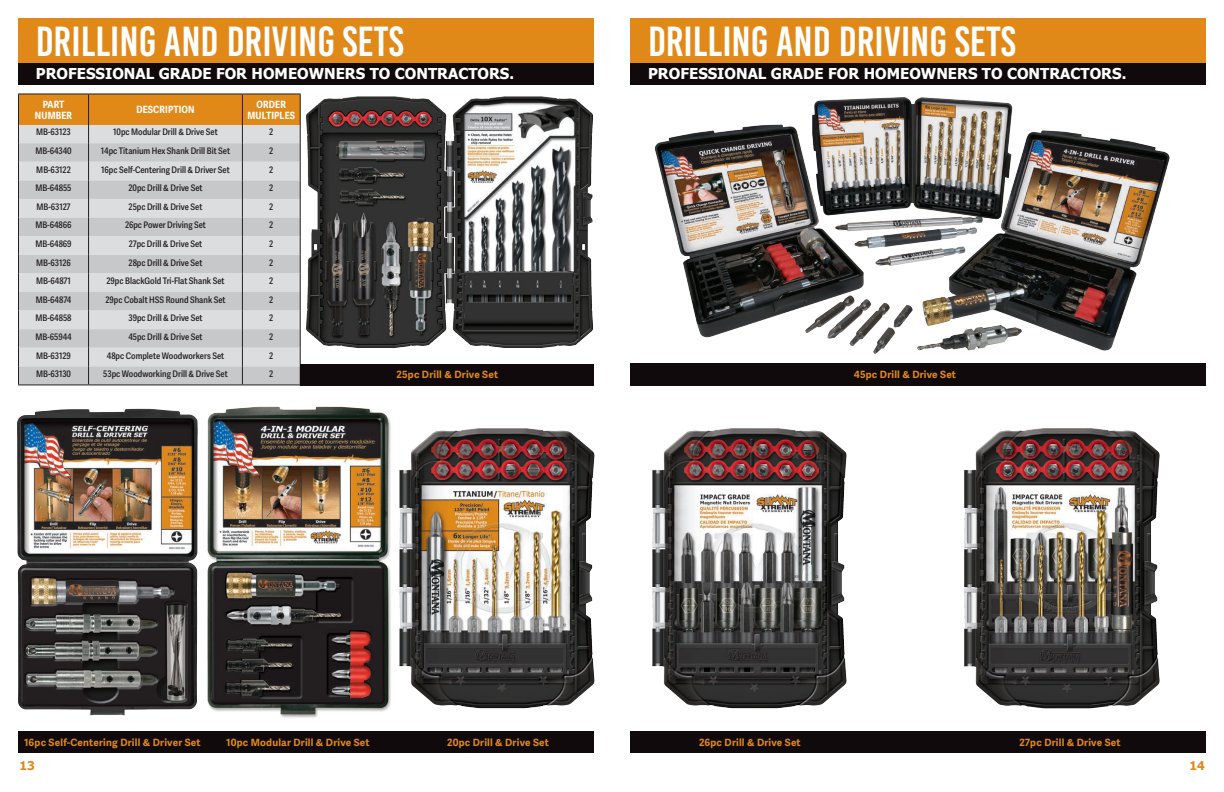
<style>
.page{position:relative;width:1224px;height:792px;background:#fff}
.page>*{position:absolute;margin:0;border:0;box-sizing:border-box;transform-origin:0 0}
.t1{font:42px "Bebas Kai";color:#fff}
.Sub_Heading{font:700 15px "Tahoma";color:#fff}
.t2{font:700 12px "Tahoma";color:#e08918}
.FEATURES___BENEFITS{font:700 10px "Adelle Sans";letter-spacing:.02em;color:#e08918}
.Table_Header{font:700 10px "Adelle Sans Cnd";letter-spacing:.01em;color:#fff}
.Table_Body_Text{font:600 9px "Adelle Sans Cnd";color:#231f20}
</style>
<div class="page">
<div style="left:18px;top:18px;width:576px;height:66px;background:#e08918"></div>
<div style="left:630px;top:18px;width:576px;height:66px;background:#e08918"></div>
<div style="left:18px;top:63px;width:576px;height:21px;background:#110a0c"></div>
<div style="left:630px;top:63px;width:576px;height:21px;background:#110a0c"></div>
<hr style="left:18px;top:93px;width:71px;height:1px;background:#231f20">
<hr style="left:89px;top:93px;width:153px;height:1px;background:#231f20">
<hr style="left:242px;top:93px;width:59px;height:1px;background:#231f20">
<hr style="left:18px;top:384px;width:71px;height:1px;background:#231f20">
<hr style="left:89px;top:384px;width:153px;height:1px;background:#231f20">
<hr style="left:242px;top:384px;width:59px;height:1px;background:#231f20">
<svg style="left:18px;top:94px;width:283px;height:290px;background:#cfc7bd"></svg>
<div style="left:18px;top:731px;width:576px;height:22px;background:#110a0c"></div>
<div style="left:301px;top:364px;width:293px;height:21px;background:#110a0c"></div>
<img style="left:300px;top:84px;width:294px;height:277px">
<img style="left:399px;top:428px;width:196px;height:281px">
<img style="left:17px;top:408px;width:181px;height:308px">
<img style="left:207px;top:406px;width:184px;height:312px">
<img style="left:652px;top:428px;width:195px;height:281px">
<div style="left:630px;top:363px;width:576px;height:22px;background:#110a0c"></div>
<div style="left:630px;top:731px;width:576px;height:22px;background:#110a0c"></div>
<img style="left:630px;top:84px;width:576px;height:270px">
<img style="left:964px;top:428px;width:196px;height:281px">
<p class="t1" style="left:36px;top:19px;width:369px">DRILLING AND DRIVING SETS</p>
<p class="Sub_Heading" style="left:36px;top:63px;width:480px">PROFESSIONAL GRADE FOR HOMEOWNERS TO CONTRACTORS.</p>
<p class="Table_Header" style="left:43px;top:98px;width:23px">PART</p>
<p class="Table_Header" style="left:35px;top:109px;width:39px">NUMBER</p>
<p class="Table_Header" style="left:136px;top:104px;width:60px">DESCRIPTION</p>
<p class="Table_Header" style="left:257px;top:98px;width:31px">ORDER</p>
<p class="Table_Header" style="left:248px;top:109px;width:49px">MULTIPLES</p>
<p class="Table_Body_Text" style="left:36px;top:127px;width:36px">MB-63123</p>
<p class="Table_Body_Text" style="left:113px;top:127px;width:106px">10pc Modular Drill &amp; Drive Set</p>
<p class="Table_Body_Text" style="left:269px;top:127px;width:6px">2</p>
<p class="Table_Body_Text" style="left:35px;top:145px;width:38px">MB-64340</p>
<p class="Table_Body_Text" style="left:101px;top:145px;width:131px">14pc Titanium Hex Shank Drill Bit Set</p>
<p class="Table_Body_Text" style="left:269px;top:145px;width:6px">2</p>
<p class="Table_Body_Text" style="left:36px;top:164px;width:36px">MB-63122</p>
<p class="Table_Body_Text" style="left:101px;top:164px;width:130px">16pc Self-Centering Drill &amp; Driver Set</p>
<p class="Table_Body_Text" style="left:269px;top:164px;width:6px">2</p>
<p class="Table_Body_Text" style="left:36px;top:183px;width:38px">MB-64855</p>
<p class="Table_Body_Text" style="left:128px;top:183px;width:76px">20pc Drill &amp; Drive Set</p>
<p class="Table_Body_Text" style="left:269px;top:183px;width:6px">2</p>
<p class="Table_Body_Text" style="left:36px;top:201px;width:36px">MB-63127</p>
<p class="Table_Body_Text" style="left:129px;top:201px;width:75px">25pc Drill &amp; Drive Set</p>
<p class="Table_Body_Text" style="left:269px;top:201px;width:6px">2</p>
<p class="Table_Body_Text" style="left:35px;top:220px;width:38px">MB-64866</p>
<p class="Table_Body_Text" style="left:125px;top:220px;width:83px">26pc Power Driving Set</p>
<p class="Table_Body_Text" style="left:269px;top:220px;width:6px">2</p>
<p class="Table_Body_Text" style="left:35px;top:238px;width:38px">MB-64869</p>
<p class="Table_Body_Text" style="left:129px;top:238px;width:75px">27pc Drill &amp; Drive Set</p>
<p class="Table_Body_Text" style="left:269px;top:238px;width:6px">2</p>
<p class="Table_Body_Text" style="left:36px;top:257px;width:36px">MB-63126</p>
<p class="Table_Body_Text" style="left:129px;top:257px;width:75px">28pc Drill &amp; Drive Set</p>
<p class="Table_Body_Text" style="left:269px;top:257px;width:6px">2</p>
<p class="Table_Body_Text" style="left:36px;top:276px;width:36px">MB-64871</p>
<p class="Table_Body_Text" style="left:107px;top:276px;width:120px">29pc BlackGold Tri-Flat Shank Set</p>
<p class="Table_Body_Text" style="left:269px;top:276px;width:6px">2</p>
<p class="Table_Body_Text" style="left:36px;top:294px;width:37px">MB-64874</p>
<p class="Table_Body_Text" style="left:105px;top:294px;width:122px">29pc Cobalt HSS Round Shank Set</p>
<p class="Table_Body_Text" style="left:269px;top:294px;width:6px">2</p>
<p class="Table_Body_Text" style="left:35px;top:313px;width:38px">MB-64858</p>
<p class="Table_Body_Text" style="left:128px;top:313px;width:76px">39pc Drill &amp; Drive Set</p>
<p class="Table_Body_Text" style="left:269px;top:313px;width:6px">2</p>
<p class="Table_Body_Text" style="left:36px;top:332px;width:38px">MB-65944</p>
<p class="Table_Body_Text" style="left:128px;top:332px;width:76px">45pc Drill &amp; Drive Set</p>
<p class="Table_Body_Text" style="left:269px;top:332px;width:6px">2</p>
<p class="Table_Body_Text" style="left:36px;top:350px;width:36px">MB-63129</p>
<p class="Table_Body_Text" style="left:107px;top:350px;width:119px">48pc Complete Woodworkers Set</p>
<p class="Table_Body_Text" style="left:269px;top:350px;width:6px">2</p>
<p class="Table_Body_Text" style="left:36px;top:369px;width:36px">MB-63130</p>
<p class="Table_Body_Text" style="left:103px;top:369px;width:126px">53pc Woodworking Drill &amp; Drive Set</p>
<p class="Table_Body_Text" style="left:269px;top:369px;width:6px">2</p>
<p class="FEATURES___BENEFITS" style="left:397px;top:369px;width:103px">25pc Drill &amp; Drive Set</p>
<p class="t1" style="left:648px;top:19px;width:369px">DRILLING AND DRIVING SETS</p>
<p class="Sub_Heading" style="left:648px;top:63px;width:480px">PROFESSIONAL GRADE FOR HOMEOWNERS TO CONTRACTORS.</p>
<p class="FEATURES___BENEFITS" style="left:854px;top:368px;width:104px">45pc Drill &amp; Drive Set</p>
<p class="FEATURES___BENEFITS" style="left:24px;top:736px;width:178px">16pc Self-Centering Drill &amp; Driver Set</p>
<p class="FEATURES___BENEFITS" style="left:226px;top:736px;width:145px">10pc Modular Drill &amp; Drive Set</p>
<p class="FEATURES___BENEFITS" style="left:447px;top:736px;width:103px">20pc Drill &amp; Drive Set</p>
<p class="FEATURES___BENEFITS" style="left:699px;top:736px;width:103px">26pc Drill &amp; Drive Set</p>
<p class="FEATURES___BENEFITS" style="left:1019px;top:736px;width:103px">27pc Drill &amp; Drive Set</p>
<h3 class="t2" style="left:19px;top:757px;width:17px">13</h3>
<h3 class="t2" style="left:1189px;top:757px;width:17px">14</h3>
</div>
